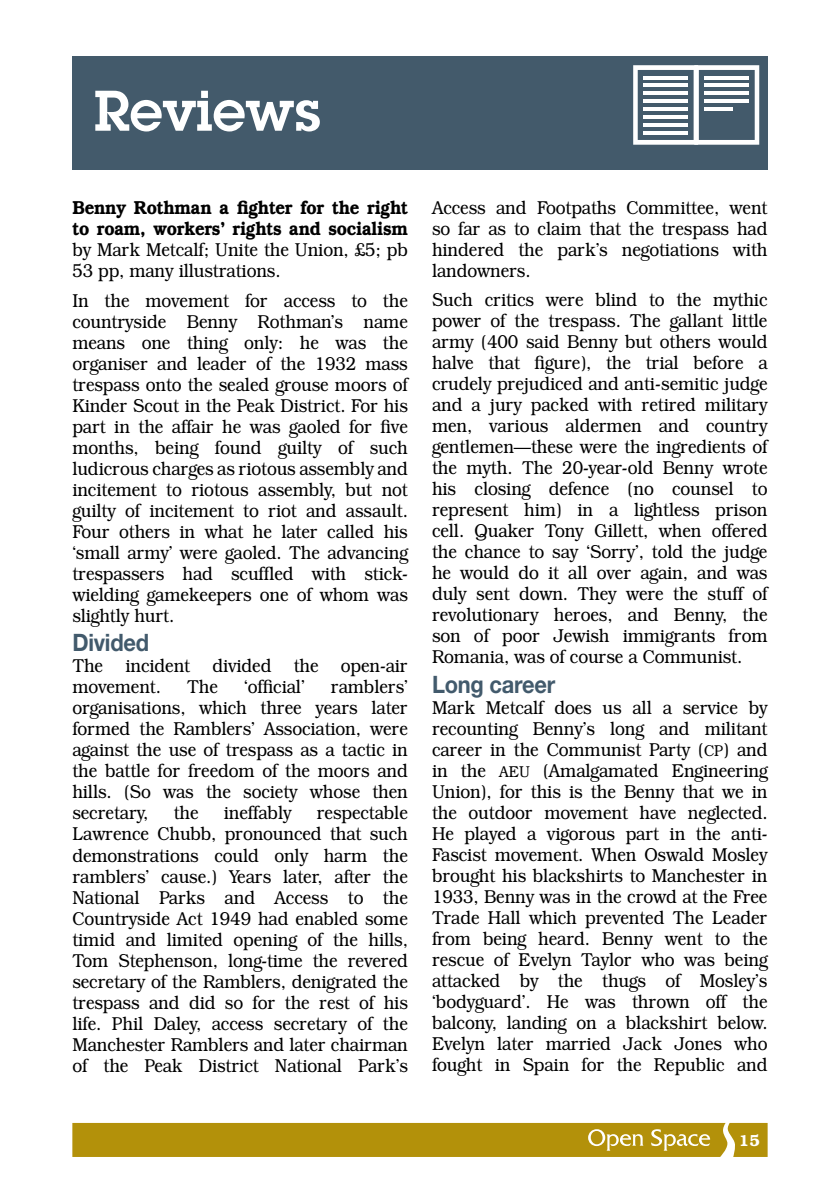
<style>
.page{position:relative;width:840px;height:1191px;background:#fff}
.page>*{position:absolute;margin:0;border:0;box-sizing:border-box;transform-origin:0 0}
.t1{font:600 56px "Lubalin Graph Std";color:#fff}
.t2{font:700 24px "Helvetica Neue LT Std";letter-spacing:-.01em;color:#425a6c;scale:.91 1}
.t3{font:300 19px/21px "Bookman IT Cby BT";letter-spacing:-.01em;color:#000;text-align:justify;scale:.91 1}
.t4{font:600 19px/21px "Bookman IT Cby BT";letter-spacing:-.01em;color:#000;scale:.91 1}
.t5{font:600 16px "Bookman IT Cby BT";color:#fff}
.s1{font-size:16px}
</style>
<div class="page">
<div style="left:72px;top:57px;width:695px;height:113px;background:#435a6b"></div>
<svg style="left:633px;top:65px;width:125px;height:80px"></svg>
<hr style="left:643px;top:76px;width:44px;height:4px;background:#fff">
<hr style="left:643px;top:83px;width:44px;height:4px;background:#fff">
<hr style="left:643px;top:91px;width:44px;height:4px;background:#fff">
<hr style="left:643px;top:99px;width:44px;height:4px;background:#fff">
<hr style="left:643px;top:107px;width:44px;height:4px;background:#fff">
<hr style="left:643px;top:115px;width:44px;height:4px;background:#fff">
<hr style="left:643px;top:123px;width:44px;height:4px;background:#fff">
<hr style="left:643px;top:131px;width:44px;height:4px;background:#fff">
<hr style="left:704px;top:76px;width:44px;height:4px;background:#fff">
<hr style="left:704px;top:83px;width:44px;height:4px;background:#fff">
<hr style="left:704px;top:91px;width:44px;height:4px;background:#fff">
<hr style="left:704px;top:99px;width:44px;height:4px;background:#fff">
<hr style="left:704px;top:107px;width:28px;height:4px;background:#fff">
<div style="left:72px;top:1123px;width:695px;height:34px;background:#b3910a"></div>
<h1 class="t1" style="left:94px;top:74px;width:228px">Reviews</h1>
<p class="t4" style="left:72px;top:197px;width:370px">Benny Rothman a fighter for the right to roam, workers’ rights and socialism</p>
<p class="t3" style="left:72px;top:239px;width:370px">by Mark Metcalf; Unite the Union, £5; pb<br>53 pp, many illustrations.</p>
<p class="t3" style="left:72px;top:290px;width:370px">In the movement for access to the countryside Benny Rothman’s name means one thing only: he was the organiser and leader of the 1932 mass trespass onto the sealed grouse moors of Kinder Scout in the Peak District. For his part in the affair he was gaoled for five months, being found guilty of such ludicrous charges as riotous assembly and incitement to riotous assembly, but not guilty of incitement to riot and assault.<br>Four others in what he later called his ‘small army’ were gaoled. The advancing trespassers had scuffled with stick&shy;wielding gamekeepers one of whom was slightly hurt.</p>
<p class="t2" style="left:72px;top:628px;width:86px">Divided</p>
<p class="t3" style="left:72px;top:655px;width:370px">The incident divided the open-air movement.</p>
<p class="t3" style="left:187px;top:676px;width:35px">The</p>
<p class="t3" style="left:244px;top:676px;width:68px">‘official’</p>
<p class="t3" style="left:72px;top:676px;width:370px;text-indent:258px">ramblers’ organisations, which three years later formed the Ramblers’ Association, were against the use of trespass as a tactic in the battle for freedom of the moors and hills. (So was the society whose then secretary,</p>
<p class="t3" style="left:173px;top:802px;width:29px">the</p>
<p class="t3" style="left:224px;top:802px;width:76px">ineffably</p>
<p class="t3" style="left:72px;top:802px;width:370px;text-indent:244px">respectable Lawrence Chubb, pronounced that such demonstrations could only harm the ramblers’ cause.) Years later, after the National Parks and Access to the Countryside Act 1949 had enabled some timid and limited opening of the hills, Tom Stephenson, long-time the revered secretary of the Ramblers, denigrated the trespass and did so for the rest of his life. Phil Daley, access secretary of the Manchester Ramblers and later chairman of the Peak District National Park’s</p>
<p class="t3" style="left:432px;top:197px;width:370px">Access and Footpaths Committee, went so far as to claim that the trespass had hindered the park’s negotiations with landowners.</p>
<p class="t3" style="left:432px;top:289px;width:370px">Such critics were blind to the mythic power of the trespass. The gallant little army (400 said Benny but others would halve that figure), the trial before a crudely prejudiced and anti-semitic judge and a jury packed with retired military men, various aldermen and country gentlemen—these were the ingredients of the myth. The 20-year-old Benny wrote his closing defence (no counsel to represent him) in a lightless prison cell. Quaker Tony Gillett, when offered the chance to say ‘Sorry’, told the judge he would do it all over again, and was duly sent down. They were the stuff of revolutionary heroes, and Benny, the son of poor Jewish immigrants from Romania, was of course a Communist.</p>
<p class="t2" style="left:432px;top:669px;width:137px">Long career</p>
<p class="t3" style="left:432px;top:697px;width:370px">Mark Metcalf does us all a service by recounting Benny’s long and militant career in the Communist Party (<span class="s1">CP</span>) and in the <span class="s1">AEU</span> (Amalgamated Engineering Union), for this is the Benny that we in the outdoor movement have neglected.<br>He played a vigorous part in the anti-Fascist movement. When Oswald Mosley brought his blackshirts to Manchester in 1933, Benny was in the crowd at the Free Trade Hall which prevented The Leader from being heard. Benny went to the rescue of Evelyn Taylor who was being attacked by the thugs of Mosley’s ‘bodyguard’. He was thrown off the balcony, landing on a blackshirt below.<br>Evelyn later married Jack Jones who fought in Spain for the Republic and</p>
<p class="t5" style="left:738px;top:1130px;width:22px">15</p>
</div>
